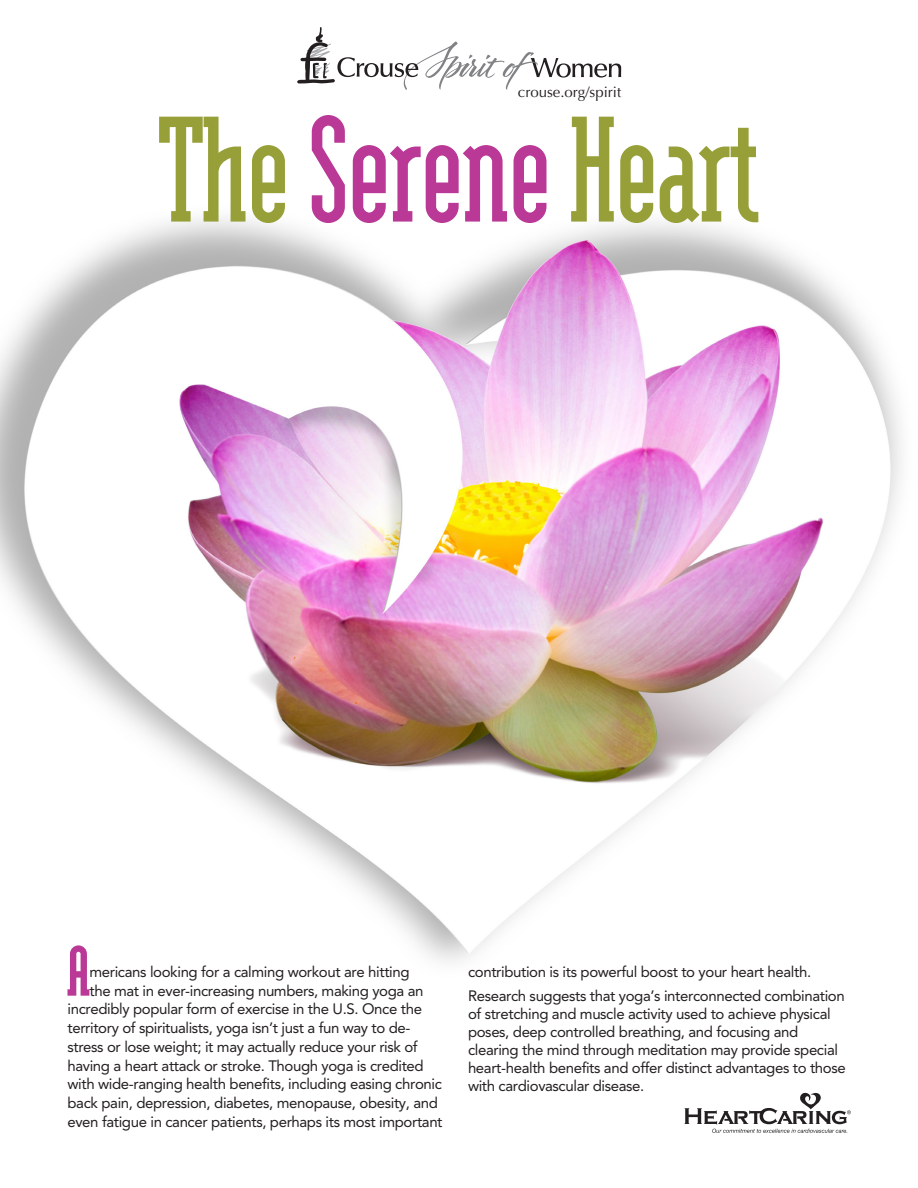
<style>
.page{position:relative;width:918px;height:1188px;background:#fff}
.page>*{position:absolute;margin:0;border:0;box-sizing:border-box;transform-origin:0 0}
.t1{font:700 180px "Modular Serif";letter-spacing:-.02em;color:#97a038}
.no_hyphen{font:900 84.9px "Modular Serif";color:#ba3896}
.no_hyphen-2{font:15px/18px "Avenir";letter-spacing:-.025em;color:#231f20}
.t2{font:15px "Optima";color:#231f20}
.s1{color:#ba3896}
</style>
<div class="page">
<img style="left:0;top:67px;width:901px;height:895px">
<svg style="left:684px;top:1093px;width:167px;height:40px"></svg>
<svg style="left:297px;top:27px;width:324px;height:63px"></svg>
<p class="t2" style="left:518px;top:84px;width:105px">crouse.org/spirit</p>
<p class="t1" style="left:158px;top:89px;width:603px">The <span class="s1">Serene</span> Heart</p>
<p class="no_hyphen" style="left:66px;top:932px;width:27px">A</p>
<p class="no_hyphen-2" style="left:89px;top:963px;width:322px">mericans looking for a calming workout are hitting</p>
<p class="no_hyphen-2" style="left:89px;top:982px;width:336px">the mat in ever-increasing numbers, making yoga an</p>
<p class="no_hyphen-2" style="left:68px;top:1000px;width:356px">incredibly popular form of exercise in the U.S. Once the</p>
<p class="no_hyphen-2" style="left:68px;top:1019px;width:345px">territory of spiritualists, yoga isn’t just a fun way to de-</p>
<p class="no_hyphen-2" style="left:68px;top:1038px;width:352px">stress or lose weight; it may actually reduce your risk of</p>
<p class="no_hyphen-2" style="left:68px;top:1057px;width:358px">having a heart attack or stroke. Though yoga is credited</p>
<p class="no_hyphen-2" style="left:68px;top:1075px;width:376px">with wide-ranging health benefits, including easing chronic</p>
<p class="no_hyphen-2" style="left:68px;top:1094px;width:372px">back pain, depression, diabetes, menopause, obesity, and</p>
<p class="no_hyphen-2" style="left:68px;top:1113px;width:377px">even fatigue in cancer patients, perhaps its most important</p>
<p class="no_hyphen-2" style="left:468px;top:963px;width:345px">contribution is its powerful boost to your heart health.</p>
<p class="no_hyphen-2" style="left:468px;top:987px;width:379px">Research suggests that yoga’s interconnected combination of stretching and muscle activity used to achieve physical poses, deep controlled breathing, and focusing and clearing the mind through meditation may provide special heart-health benefits and offer distinct advantages to those with cardiovascular disease.</p>
</div>
